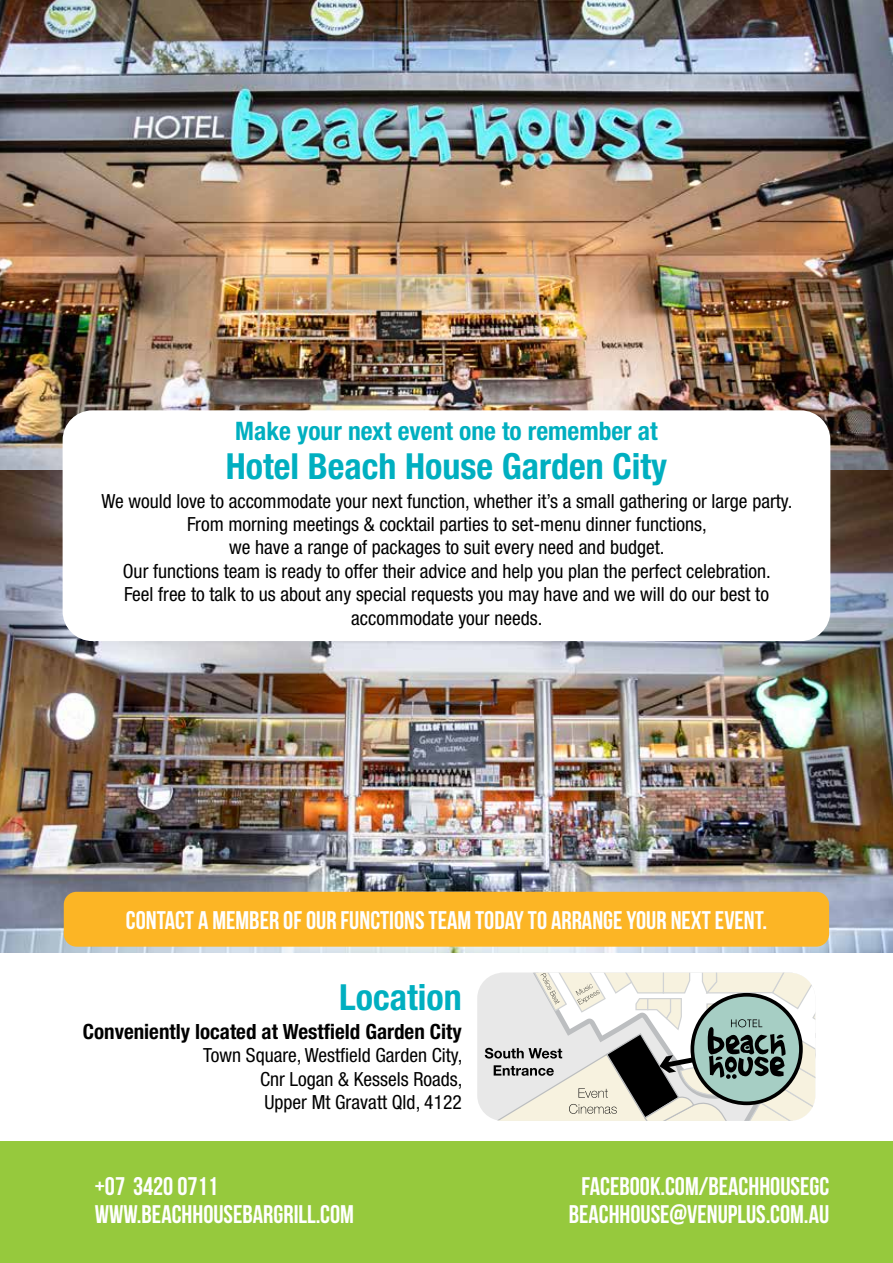
<style>
.page{position:relative;width:893px;height:1263px;background:#fff}
.page>*{position:absolute;margin:0;border:0;box-sizing:border-box;transform-origin:0 0}
.t1{font:700 condensed 36px "Helvetica Neue LT Std";color:#00afc0}
.t2{font:700 25.5px/28.5px "Bebas Neue";color:#fff}
.t3{font:700 condensed 25.5px "Helvetica Neue LT Std";color:#00afc0}
.t4{font:700 condensed 21px "Helvetica Neue LT Std";color:#000}
.t5{font:condensed 19.5px/23.4px "Helvetica Neue LT Std";color:#000;text-align:center}
</style>
<div class="page">
<div style="left:0;top:1140px;width:893px;height:123px;background:#96c93d"></div>
<img style="left:0;top:470px;width:893px;height:483px">
<img style="left:0;top:0;width:893px;height:470px">
<div style="left:64px;top:892px;width:765px;height:55px;background:#fcb525;border-radius:13px"></div>
<div style="left:63px;top:410px;width:767px;height:231px;background:#fff;border-radius:30px"></div>
<svg style="left:477px;top:973px;width:338px;height:148px;background:#c3c7c1"></svg>
<h2 class="t3" style="left:235px;top:415px;width:424px">Make your next event one to remember at</h2>
<h1 class="t1" style="left:226px;top:444px;width:443px">Hotel Beach House Garden City</h1>
<p class="t5" style="left:101px;top:489px;width:692px">We would love to accommodate your next function, whether it’s a small gathering or large party.<br>From morning meetings &amp; cocktail parties to set-menu dinner functions,<br>we have a range of packages to suit every need and budget.<br>Our functions team is ready to offer their advice and help you plan the perfect celebration.<br>Feel free to talk to us about any special requests you may have and we will do our best to accommodate your needs.</p>
<h2 class="t2" style="left:126px;top:905px;width:643px">CONTACT A MEMBER OF OUR FUNCTIONS TEAM TODAY TO ARRANGE YOUR NEXT EVENT.</h2>
<h1 class="t1" style="left:339px;top:976px;width:124px">Location</h1>
<p class="t4" style="left:83px;top:1018px;width:380px">Conveniently located at Westfield Garden City</p>
<p class="t5" style="left:260px;top:1043px;width:204px;text-align:justify;text-indent:-57px">Town Square, Westfield Garden City, Cnr Logan &amp; Kessels Roads, Upper Mt Gravatt Qld, 4122</p>
<h2 class="t2" style="left:95px;top:1171px;width:261px">+07 3420 0711<br>WWW.BEACHHOUSEBARGRILL.COM</h2>
<h2 class="t2" style="left:569px;top:1171px;width:262px;text-align:center">FACEBOOK.COM/BEACHHOUSEGC<br>BEACHHOUSE@VENUPLUS.COM.AU</h2>
</div>
